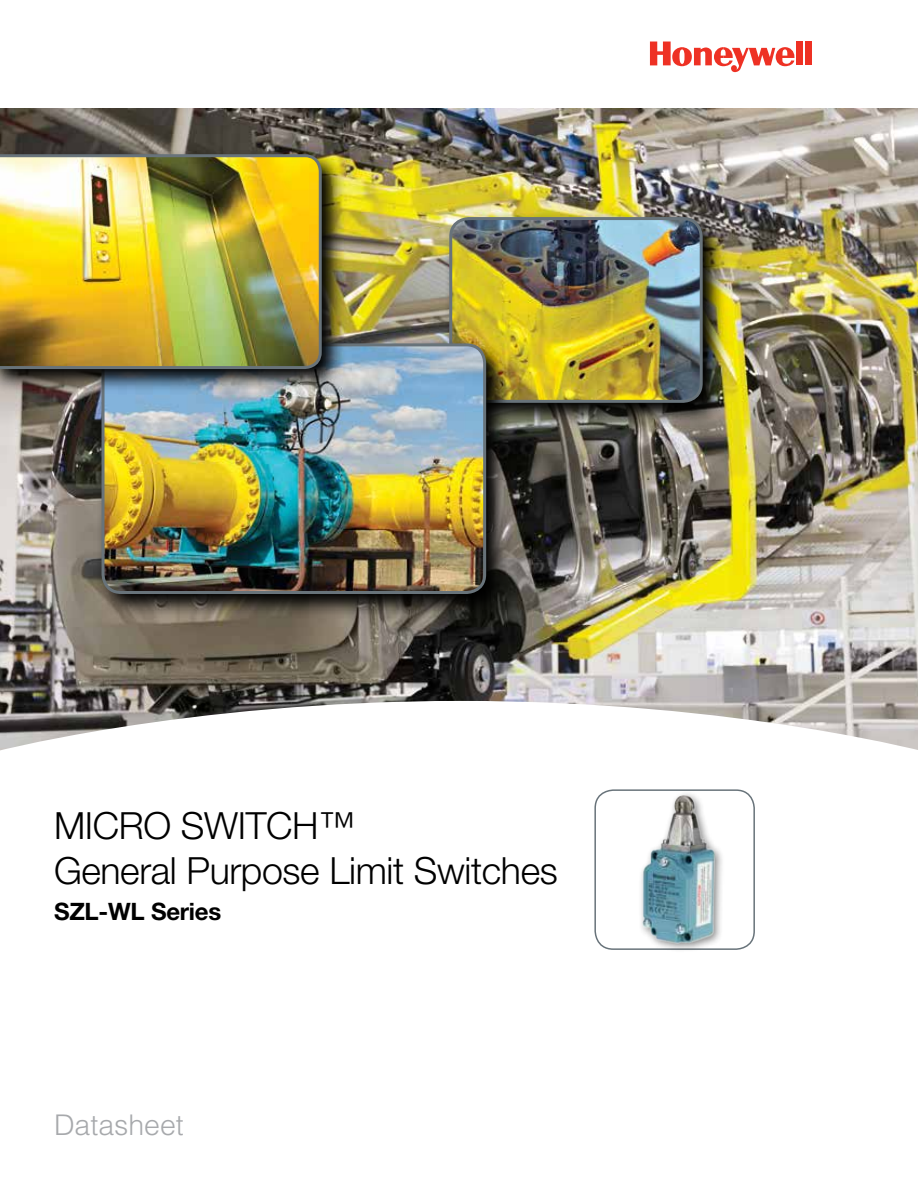
<style>
.page{position:relative;width:918px;height:1188px;background:#fff}
.page>*{position:absolute;margin:0;border:0;box-sizing:border-box;transform-origin:0 0}
.t1{font:300 37.5px/45px "Helvetica Neue LT Std";letter-spacing:-.01em;color:#000}
.t2{font:300 28.5px "Helvetica LT Std";color:#a7a9ac}
.t3{font:700 24px "Helvetica Neue LT Std";letter-spacing:-.01em;color:#000}
</style>
<div class="page">
<img style="left:0;top:109px;width:918px;height:592px">
<div style="left:796px;top:42px;width:7px;height:23px;background:#ee3124"></div>
<div style="left:805px;top:42px;width:7px;height:23px;background:#ee3124"></div>
<svg style="left:650px;top:42px;width:145px;height:30px"></svg>
<svg style="left:0;top:701px;width:918px;height:249px"></svg>
<img style="left:444px;top:211px;width:284px;height:216px">
<img style="left:451px;top:219px;width:250px;height:182px">
<div style="left:449px;top:217px;width:254px;height:186px;border:3px solid #68737a;border-radius:18px"></div>
<img style="left:96px;top:338px;width:415px;height:280px">
<img style="left:103px;top:345px;width:382px;height:247px">
<div style="left:102px;top:343px;width:384px;height:251px;border:3px solid #68737a;border-radius:18px"></div>
<img style="left:0;top:148px;width:347px;height:246px">
<img style="left:0;top:153px;width:323px;height:218px">
<div style="left:595px;top:790px;width:159px;height:159px;background:#fff;border-radius:18px"></div>
<div style="left:594px;top:789px;width:161px;height:161px;border:2px solid #68737a;border-radius:18px"></div>
<div style="left:638px;top:791px;width:87px;height:162px;background:#000;opacity:.5"></div>
<img style="left:640px;top:794px;width:76px;height:151px">
<p class="t1" style="left:54px;top:802px;width:505px">MICRO SWITCH™<br>General Purpose Limit Switches</p>
<p class="t3" style="left:54px;top:897px;width:169px">SZL-WL Series</p>
<p class="t2" style="left:54px;top:1107px;width:131px">Datasheet</p>
</div>
